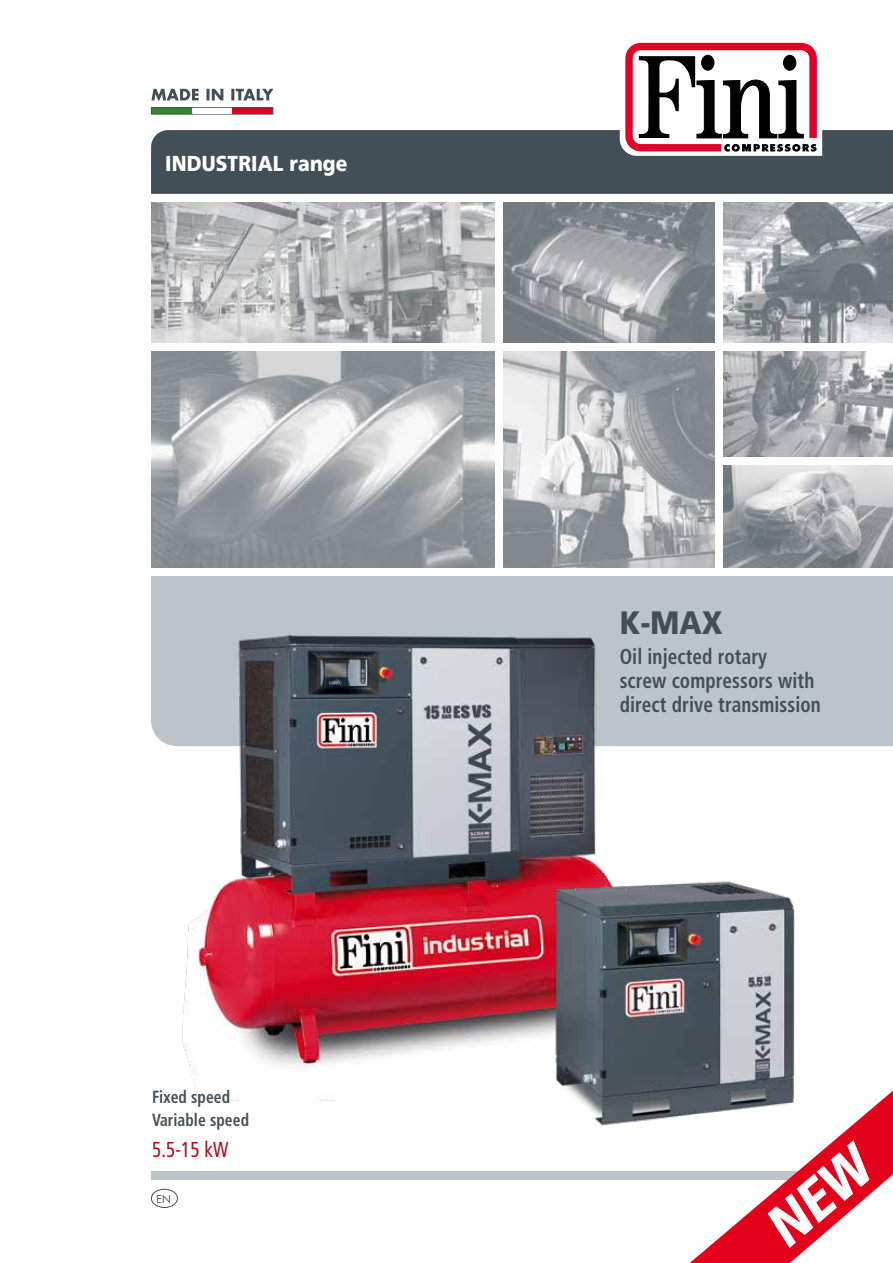
<style>
.page{position:relative;width:893px;height:1263px;background:#fff}
.page>*{position:absolute;margin:0;border:0;box-sizing:border-box;transform-origin:0 0}
.t1{font:900 32.4px "Frutiger LT Std";color:#434f57;scale:.89 1}
.t2{font:700 condensed 21.6px/24px "Frutiger LT Std";letter-spacing:.005em;color:#434f57;scale:.89 1}
.t3{font:900 21.6px "Frutiger LT Std";letter-spacing:.005em;color:#fff;scale:.89 1}
.t4{font:condensed 21.6px "Frutiger LT Std";color:#b60d1c;scale:.89 1}
.t5{font:700 condensed 17.55px/22.5px "Frutiger LT Std";letter-spacing:.005em;color:#434f57;scale:.89 1}
.t6{font:10.5px "Futura Std";color:#434f57}
</style>
<div class="page">
<div style="left:151px;top:576px;width:742px;height:170px;background:#bbc4c9"></div>
<div style="left:151px;top:130px;width:742px;height:64px;background:#434f57"></div>
<img style="left:151px;top:202px;width:344px;height:141px">
<img style="left:723px;top:351px;width:170px;height:106px">
<img style="left:503px;top:202px;width:212px;height:141px">
<img style="left:503px;top:351px;width:212px;height:216px">
<img style="left:723px;top:465px;width:170px;height:102px">
<img style="left:723px;top:202px;width:170px;height:141px">
<img style="left:151px;top:351px;width:344px;height:216px">
<svg style="left:620px;top:42px;width:202px;height:114px"></svg>
<div style="left:151px;top:1189px;width:27px;height:19px;border:1px solid #434f57;border-radius:50%"></div>
<div style="left:232px;top:108px;width:41px;height:6px;background:#e2001a"></div>
<div style="left:151px;top:108px;width:41px;height:6px;background:#32892d"></div>
<div style="left:151px;top:107px;width:122px;height:7px;border:1px solid #434f57"></div>
<svg style="left:151px;top:89px;width:123px;height:11px"></svg>
<div style="left:193px;top:108px;width:38px;height:6px;background:#fff"></div>
<div style="left:151px;top:1172px;width:723px;height:8px;background:#bbc4c9"></div>
<svg style="left:690px;top:1091px;width:203px;height:172px"></svg>
<img style="left:181px;top:620px;width:466px;height:481px">
<img style="left:513px;top:860px;width:320px;height:307px">
<p class="t3" style="left:165px;top:150px;width:206px">INDUSTRIAL range</p>
<p class="t5" style="left:152px;top:1086px;width:111px">Fixed speed<br>Variable speed</p>
<p class="t4" style="left:152px;top:1137px;width:87px">5.5-15 kW</p>
<p class="t6" style="left:157px;top:1192px;width:16px">EN</p>
<h1 class="t1" style="left:620px;top:603px;width:117px">K-MAX</h1>
<p class="t2" style="left:620px;top:644px;width:227px">Oil injected rotary<br>screw compressors with direct drive transmission</p>
</div>
